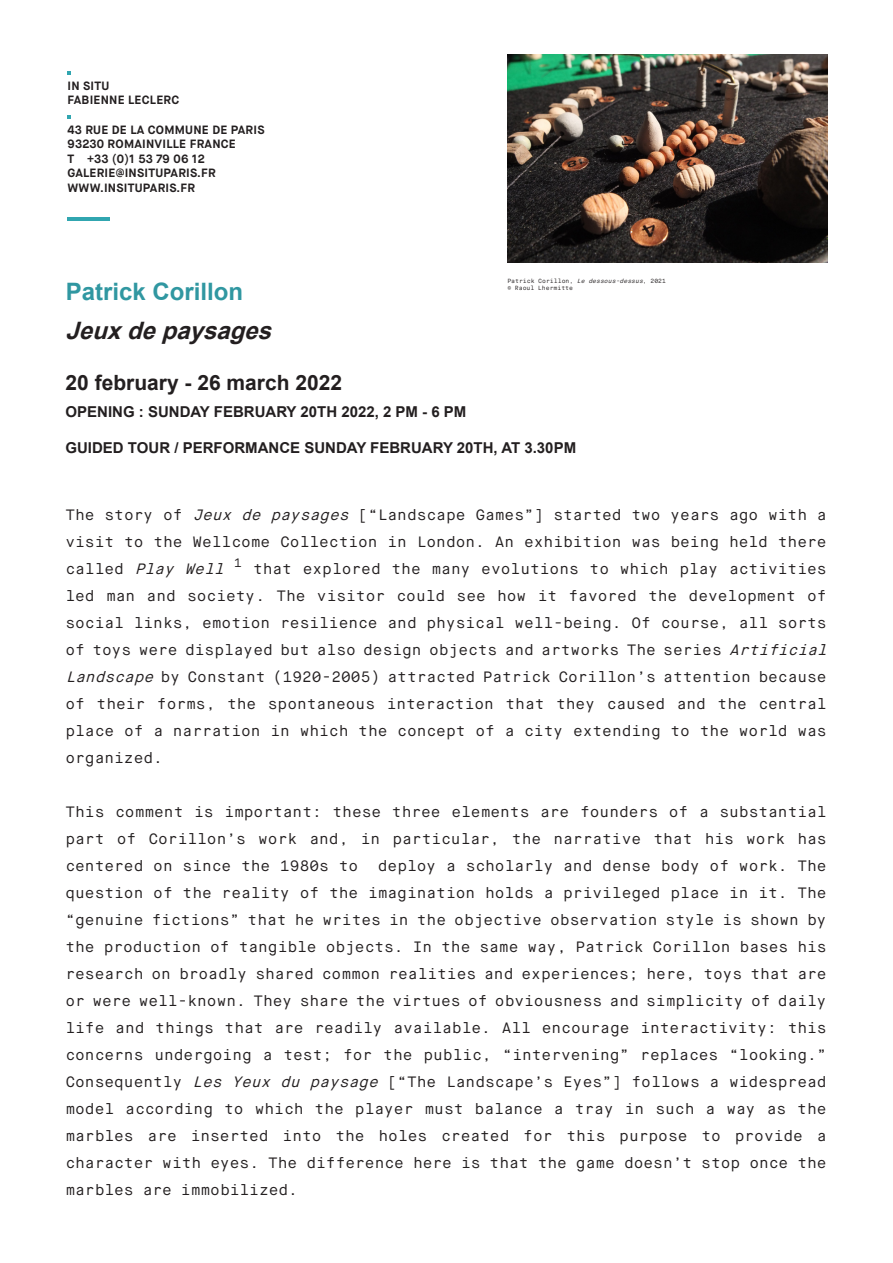
<style>
.page{position:relative;width:893px;height:1263px;background:#fff}
.page>*{position:absolute;margin:0;border:0;box-sizing:border-box;transform-origin:0 0}
.t1{font:700 24px "Arial";color:#3097a1}
.t2{font:italic 700 24px "Arial";color:#231f20}
.t3{font:700 21px "Arial";color:#231f20}
.t4{font:15px/27px "Maison Neue Mono";color:#231f20;text-align:justify}
.t5{font:700 15px "Arial";color:#231f20}
.t6{font:12.3px "Maison Neue Mono";color:#231f20}
.t7{font:700 12px/14.5px "Maison Neue";letter-spacing:.02em;color:#231f20}
.t8{font:6px/7.2px "Maison Neue Mono";color:#231f20}
.s1{font-style:italic}
</style>
<div class="page">
<svg style="left:68px;top:71px;width:3px;height:4px"></svg>
<svg style="left:68px;top:115px;width:3px;height:4px"></svg>
<hr style="left:68px;top:217px;width:42px;height:4px;background:#31a6b0">
<img style="left:507px;top:54px;width:320px;height:209px">
<p class="t7" style="left:68px;top:78px;width:113px">IN SITU<br>FABIENNE LECLERC</p>
<p class="t7" style="left:68px;top:122px;width:199px">43 RUE DE LA COMMUNE DE PARIS<br>93230 ROMAINVILLE FRANCE<br>T +33 (0)1 53 79 06 12<br>GALERIE@INSITUPARIS.FR<br>WWW.INSITUPARIS.FR</p>
<p class="t1" style="left:66px;top:276px;width:179px">Patrick Corillon</p>
<p class="t2" style="left:65px;top:314px;width:216px">Jeuxdepaysages</p>
<p class="t8" style="left:507px;top:278px;width:160px">Patrick Corillon, <span class="s1">Le dessous-dessus</span>, 2021 © Raoul Lhermitte</p>
<p class="t3" style="left:65px;top:369px;width:278px">20 february - 26 march 2022</p>
<p class="t5" style="left:65px;top:402px;width:402px">OPENING : SUNDAY FEBRUARY 20TH 2022, 2 PM - 6 PM</p>
<p class="t5" style="left:65px;top:438px;width:512px">GUIDED TOUR / PERFORMANCE SUNDAY FEBRUARY 20TH, AT 3.30PM</p>
<p class="t4" style="left:65px;top:501px;width:763px">The story of <span class="s1">Jeux de paysages</span> [“Landscape Games”] started two years ago with a visit to the Wellcome Collection in London. An exhibition was being held there c a l l e d <span class="s1">Play Well</span></p>
<p class="t6" style="left:234px;top:555px;width:9px">1</p>
<p class="t4" style="left:65px;top:555px;width:768px;text-align:left;text-indent:188px">that explored the many evolutions to which play activities led man and society. The visitor could see how it favored the development of social links, emotion resilience and physical well-being. Of course, all sorts of toys were displayed but also design objects and artworks The series <span class="s1">Artificial Landscape</span> by Constant (1920-2005) attracted Patrick Corillon’s attention because of their forms, the spontaneous interaction that they caused and the central place of a narration in which the concept of a city extending to the world was organized.</p>
<p class="t4" style="left:65px;top:798px;width:763px">This comment is important: these three elements are founders of a substantial part of Corillon’s work and, in particular, the narrative that his work has centered on since the 1980s to</p>
<p class="t4" style="left:65px;top:852px;width:763px;text-indent:312px">deploy a scholarly and dense body of work. The question of the reality of the imagination holds a privileged place in it. The “genuine fictions” that he writes in the objective observation style is shown by the production of tangible objects. In the same way, Patrick Corillon bases his research on broadly shared common realities and experiences; here, toys that are or were well-known. They share the virtues of obviousness and simplicity of daily life and things that are readily available. All encourage interactivity: this concerns undergoing a test; for the public, “intervening” replaces “looking.” Consequently <span class="s1">Les Yeux du paysage</span> [“The Landscape’s Eyes”] follows a widespread model according to which the player must balance a tray in such a way as the marbles are inserted into the holes created for this purpose to provide a character with eyes. The difference here is that the game doesn’t stop once the marbles are immobilized.</p>
</div>
